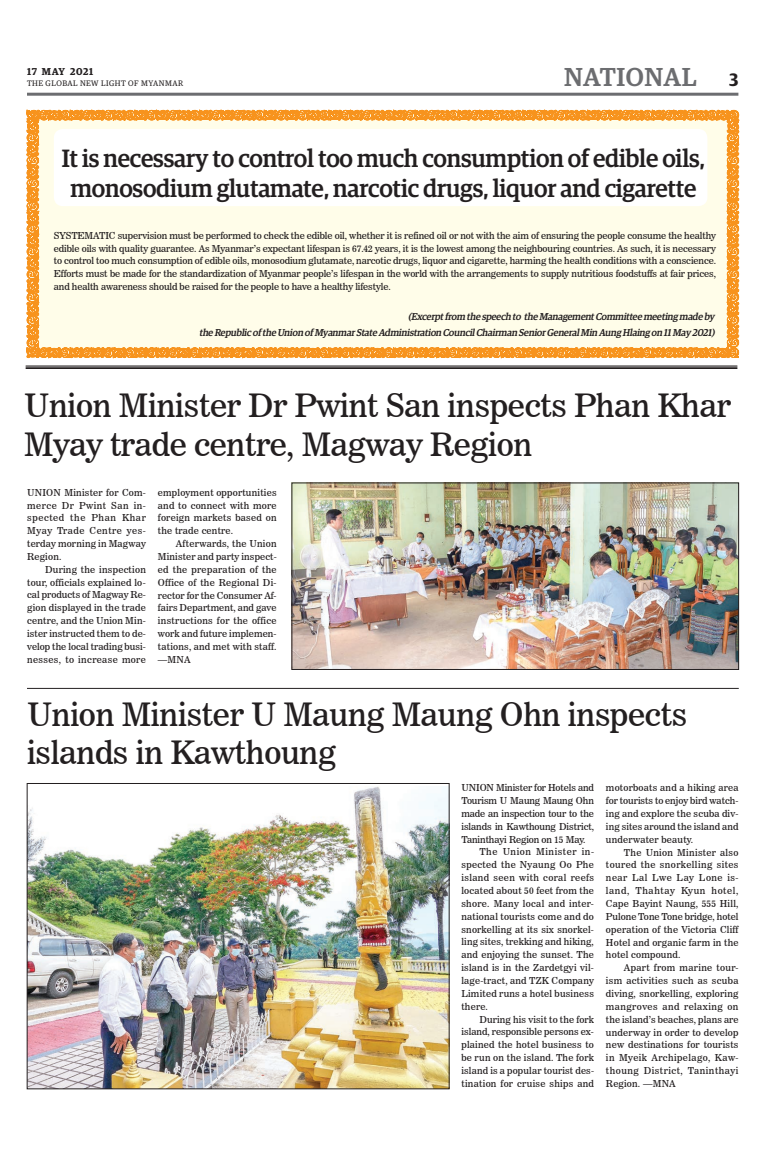
<style>
.page{position:relative;width:773px;height:1152px;background:#fff}
.page>*{position:absolute;margin:0;border:0;box-sizing:border-box;transform-origin:0 0}
.t1{font:32px/38.4px "News 706 BT Roman C";letter-spacing:-.01em;color:#231f20}
.t2{font:500 26px "Guardian Egyp";letter-spacing:.02em;color:#6c6d70}
.t3{font:500 25px/30px "Guardian Egyp";letter-spacing:-.01em;color:#231f20;text-align:center;scale:.96 1}
.t4{font:italic 500 10px/15.8px "Guardian Egyp";color:#231f20;text-align:right;scale:.96 1}
.t5{font:600 10px "Guardian Egyp";letter-spacing:.06em;color:#231f20}
.t6{font:9.5px/12.9px "News 706 BT Roman C";letter-spacing:.02em;color:#231f20;text-align:justify}
.t7{font:9.5px "News 706 BT Roman C";letter-spacing:-.01em;color:#231f20}
.t8{font:9.5px "News 706 BT Roman C";color:#231f20}
.t9{font:9.5px "News 706 BT Roman C";letter-spacing:.04em;color:#231f20}
.t10{font:9.5px "News 706 BT Roman C";letter-spacing:.05em;color:#231f20}
.t11{font:8px "Guardian Egyp";letter-spacing:.06em;color:#231f20}
.s1{font-weight:600;font-size:18px;color:#231f20}
</style>
<div class="page">
<hr style="left:27px;top:93px;width:711px;height:3px;background:#6c6d70">
<svg style="left:27px;top:110px;width:712px;height:248px"></svg>
<hr style="left:26px;top:366px;width:711px;height:1px;background:#231f20">
<hr style="left:26px;top:367px;width:711px;height:1px;background:#231f20">
<hr style="left:26px;top:368px;width:711px;height:1px;background:#231f20">
<img style="left:294px;top:485px;width:442px;height:183px">
<div style="left:292px;top:483px;width:446px;height:187px;border:1px solid #231f20"></div>
<img style="left:29px;top:786px;width:418px;height:301px">
<div style="left:27px;top:783px;width:422px;height:306px;border:1px solid #231f20"></div>
<hr style="left:27px;top:688px;width:711px;height:1px;background:#231f20">
<p class="t5" style="left:27px;top:64px;width:67px">17 MAY 2021</p>
<p class="t11" style="left:27px;top:78px;width:158px">THE GLOBAL NEW LIGHT OF MYANMAR</p>
<h2 class="t2" style="left:564px;top:59px;width:176px">NATIONAL <span class="s1">3</span></h2>
<h3 class="t3" style="left:62px;top:141px;width:671px">It is necessary to control too much consumption of edible oils, monosodium glutamate, narcotic drugs, liquor and cigarette</h3>
<p class="t6" style="left:54px;top:229px;width:663px">SYSTEMATIC supervision must be performed to check the edible oil, whether it is refined oil or not with the aim of ensuring the people consume the healthy edible oils with quality guarantee. As Myanmar’s expectant lifespan is 67.42 years, it is the lowest among the neighbouring countries. As such, it is necessary to control too much consumption of edible oils, monosodium glutamate, narcotic drugs, liquor and cigarette, harming the health conditions with a conscience.<br>Efforts must be made for the standardization of Myanmar people’s lifespan in the world with the arrangements to supply nutritious foodstuffs at fair prices, and health awareness should be raised for the people to have a healthy lifestyle.</p>
<p class="t4" style="left:199px;top:308px;width:541px">(Excerptfrom the speech to the ManagementCommittee meeting made by<br>the Republicofthe Union ofMyanmarState Administration CouncilChairman SeniorGeneralMin Aung Hlaing on 11May 2021)</p>
<h1 class="t1" style="left:24px;top:386px;width:708px">Union Minister Dr Pwint San inspects Phan Khar<br>Myay trade centre, Magway Region</h1>
<p class="t6" style="left:27px;top:486px;width:120px">UNION Minister for Com&shy;merce Dr Pwint San in&shy;spected the Phan Khar Myay Trade Centre yes&shy;terday morning in Magway Region.</p>
<p class="t6" style="left:27px;top:563px;width:120px;text-indent:18px">During the inspection tour, officials explained lo&shy;cal products of Magway Re&shy;gion displayed in the trade centre, and the Union Min&shy;ister instructed them to de&shy;velop the local trading busi&shy;nesses, to increase more</p>
<p class="t6" style="left:158px;top:486px;width:120px">employment opportunities and to connect with more foreign markets based on the trade centre.</p>
<p class="t6" style="left:158px;top:537px;width:120px;text-indent:18px">Afterwards, the Union Minister and party inspect&shy;ed the preparation of the Office of the Regional Di&shy;rector for the Consumer Af&shy;fairs Department, and gave instructions for the office work and future implemen&shy;tations, and met with staff. —MNA</p>
<h1 class="t1" style="left:27px;top:695px;width:661px">Union Minister U Maung Maung Ohn inspects islands in Kawthoung</h1>
<p class="t7" style="left:461px;top:782px;width:134px">UNION Minister for Hotels and</p>
<p class="t7" style="left:461px;top:795px;width:134px">Tourism U Maung Maung Ohn</p>
<p class="t7" style="left:461px;top:808px;width:134px">made an inspection tour to the</p>
<p class="t7" style="left:461px;top:821px;width:134px">islands in Kawthoung District,</p>
<p class="t7" style="left:461px;top:834px;width:125px">Taninthayi Region on 15 May.</p>
<p class="t10" style="left:479px;top:846px;width:116px">The Union Minister in-</p>
<p class="t6" style="left:461px;top:858px;width:134px">spected the Nyaung Oo Phe</p>
<p class="t9" style="left:461px;top:872px;width:134px">island seen with coral reefs</p>
<p class="t6" style="left:461px;top:884px;width:134px">located about 50 feet from the</p>
<p class="t6" style="left:461px;top:897px;width:134px">shore. Many local and inter-</p>
<p class="t6" style="left:461px;top:910px;width:134px">national tourists come and do</p>
<p class="t6" style="left:461px;top:923px;width:134px">snorkelling at its six snorkel-</p>
<p class="t6" style="left:461px;top:936px;width:134px">ling sites, trekking and hiking,</p>
<p class="t6" style="left:461px;top:948px;width:134px">and enjoying the sunset. The</p>
<p class="t6" style="left:461px;top:961px;width:134px">island is in the Zardetgyi vil-</p>
<p class="t6" style="left:461px;top:974px;width:134px">lage-tract, and TZK Company</p>
<p class="t6" style="left:461px;top:987px;width:134px">Limited runs a hotel business</p>
<p class="t6" style="left:461px;top:1000px;width:28px">there.</p>
<p class="t6" style="left:479px;top:1013px;width:116px">During his visit to the fork</p>
<p class="t8" style="left:461px;top:1026px;width:134px">island, responsible persons ex-</p>
<p class="t6" style="left:461px;top:1038px;width:134px">plained the hotel business to</p>
<p class="t6" style="left:461px;top:1051px;width:134px">be run on the island. The fork</p>
<p class="t6" style="left:461px;top:1064px;width:134px">island is a popular tourist des-</p>
<p class="t6" style="left:461px;top:1077px;width:134px">tination for cruise ships and</p>
<p class="t6" style="left:606px;top:781px;width:134px">motorboats and a hiking area for tourists to enjoy bird watch&shy;ing and explore the scuba div&shy;ing sites around the island and underwater beauty.</p>
<p class="t6" style="left:606px;top:846px;width:134px;text-indent:18px">The Union Minister also toured the snorkelling sites near Lal Lwe Lay Lone is&shy;land, Thahtay Kyun hotel, Cape Bayint Naung, 555 Hill, Pulone Tone Tone bridge, hotel operation of the Victoria Cliff Hotel and organic farm in the hotel compound.</p>
<p class="t6" style="left:606px;top:961px;width:134px;text-indent:18px">Apart from marine tour&shy;ism activities such as scuba diving, snorkelling, exploring mangroves and relaxing on the island’s beaches, plans are underway in order to develop new destinations for tourists in Myeik Archipelago, Kaw&shy;thoung District, Taninthayi Region. —MNA</p>
</div>
